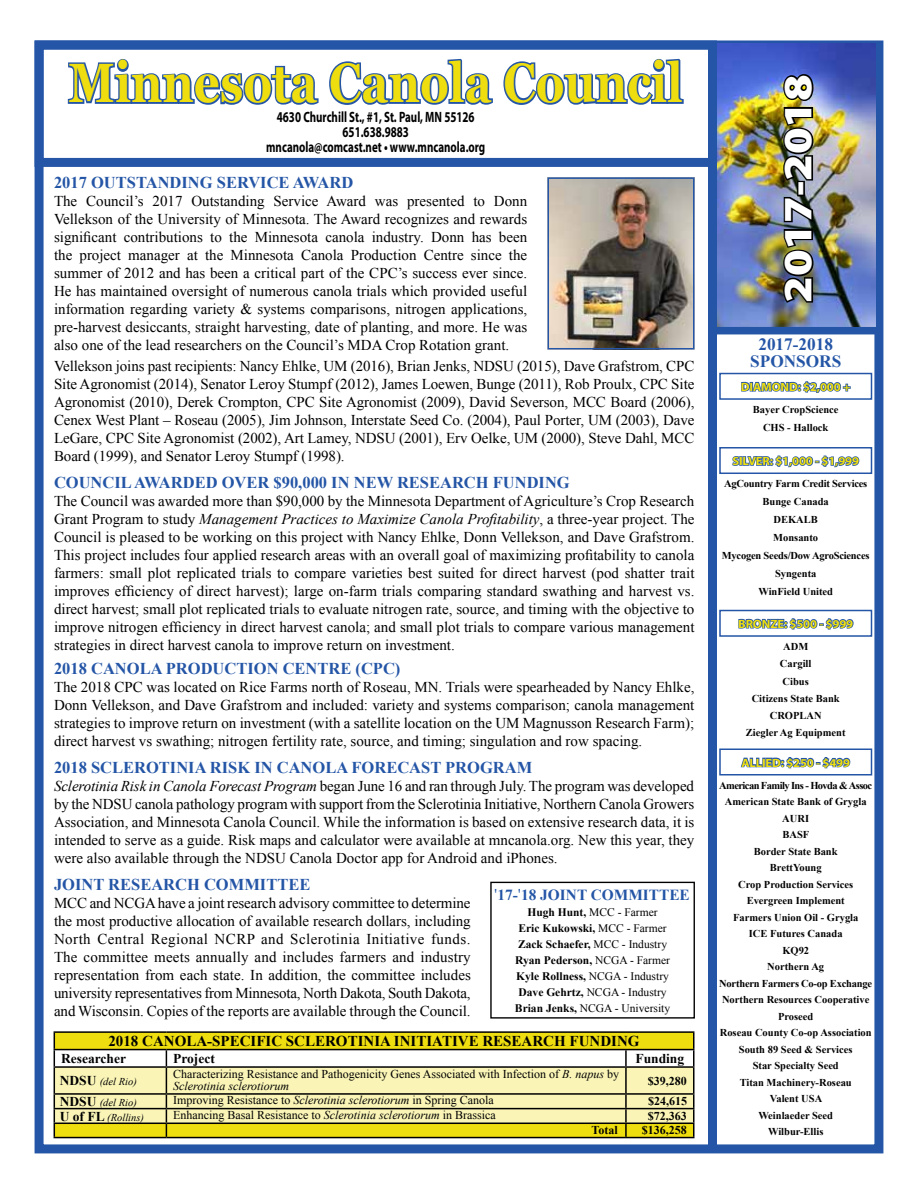
<style>
.page{position:relative;width:918px;height:1188px;background:#fff}
.page>*{position:absolute;margin:0;border:0;box-sizing:border-box;transform-origin:0 0}
.t1{font:700 55.5px "Georgia";color:#efde0f;scale:.82 1}
.t2{font:900 40.5px "Myriad Pro";color:#fff;scale:1.15 1}
.t3{font:700 17.25px/16.5px "Times New Roman";color:#2455a6;text-align:center}
.t4{font:700 16.5px "Times New Roman";color:#2455a6}
.t5{font:700 15.3px "Times New Roman";color:#2455a6}
.t6{font:15px/18px "Times New Roman";color:#000;text-align:justify}
.t7{font:700 15px/15px "Myriad Pro";color:#000;text-align:center;scale:.73 1}
.t8{font:700 15px "Times New Roman";color:#000}
.t9{font:700 13.5px "Times New Roman";color:#000}
.t10{font:12px/12px "Times New Roman";color:#000}
.t11{font:700 12px "Myriad Pro";letter-spacing:-.01em;color:#efde0f;scale:1.05 1}
.t12{font:700 12px "Times New Roman";color:#000}
.t13{font:11.55px/15.9px "Times New Roman";color:#000;text-align:center}
.t14{font:700 10.5px/16.5px "Times New Roman";color:#000;text-align:center}
.t15{font:700 10.5px/18px "Times New Roman";letter-spacing:-.02em;color:#000;text-align:center}
.t16{font:italic 10.5px "Times New Roman";color:#000}
.s1{font-style:italic}
.s2{font-weight:700;font-style:normal;font-size:13.5px}
.s3{font-family:"Adobe Caslon Pro";font-weight:400}
.s4{font-weight:700}
</style>
<div class="page">
<div style="left:35px;top:40px;width:848px;height:1113px;border:9px solid #2455a6"></div>
<div style="left:490px;top:882px;width:205px;height:137px;border:1px solid #000"></div>
<div style="left:708px;top:46px;width:9px;height:1106px;background:#2455a6"></div>
<img style="left:717px;top:44px;width:159px;height:283px">
<img style="left:782px;top:195px;width:33px;height:110px">
<div style="left:797px;top:181px;width:8px;height:15px;border:3px solid #000"></div>
<img style="left:782px;top:73px;width:33px;height:110px">
<div style="left:714px;top:327px;width:164px;height:7px;background:#2455a6"></div>
<svg style="left:67px;top:58px;width:252px;height:47px"></svg>
<svg style="left:329px;top:58px;width:164px;height:47px"></svg>
<svg style="left:503px;top:58px;width:181px;height:47px"></svg>
<div style="left:35px;top:40px;width:682px;height:127px;border:9px solid #2455a6"></div>
<svg style="left:740px;top:372px;width:112px;height:21px"></svg>
<div style="left:719px;top:373px;width:153px;height:27px;border:2px solid #2455a6"></div>
<svg style="left:738px;top:618px;width:116px;height:12px"></svg>
<div style="left:719px;top:610px;width:153px;height:27px;border:2px solid #2455a6"></div>
<svg style="left:740px;top:748px;width:111px;height:21px"></svg>
<div style="left:719px;top:749px;width:153px;height:27px;border:2px solid #2455a6"></div>
<svg style="left:732px;top:455px;width:128px;height:13px"></svg>
<div style="left:719px;top:447px;width:153px;height:27px;border:2px solid #2455a6"></div>
<img style="left:551px;top:180px;width:140px;height:166px">
<div style="left:548px;top:177px;width:146px;height:172px;border:2px solid #2455a6"></div>
<hr style="left:54px;top:1031px;width:112px;height:2px;background:#000">
<hr style="left:166px;top:1031px;width:460px;height:2px;background:#000">
<hr style="left:626px;top:1031px;width:68px;height:2px;background:#000">
<svg style="left:54px;top:1033px;width:640px;height:104px;background:#dad47f"></svg>
<hr style="left:54px;top:1137px;width:112px;height:1px;background:#000">
<hr style="left:166px;top:1137px;width:460px;height:1px;background:#000">
<hr style="left:626px;top:1137px;width:68px;height:1px;background:#000">
<h1 class="t1" style="left:69px;top:47px;width:751px">Minnesota Canola Council</h1>
<p class="t7" style="left:266px;top:109px;width:302px">4630 Churchill St., #1, St. Paul, MN 55126<br>651.638.9883<br>mncanola@comcast.net • www.mncanola.org</p>
<p class="t4" style="left:54px;top:171px;width:301px">2017 OUTSTANDING SERVICE AWARD</p>
<p class="t6" style="left:54px;top:192px;width:475px">The Council’s 2017 Outstanding Service Award was presented to Donn Vellekson of the University of Minnesota. The Award recognizes and rewards significant contributions to the Minnesota canola industry. Donn has been the project manager at the Minnesota Canola Production Centre since the summer of 2012 and has been a critical part of the CPC’s success ever since.<br>He has maintained oversight of numerous canola trials which provided useful information regarding variety &amp; systems comparisons, nitrogen applications, pre-harvest desiccants, straight harvesting, date of planting, and more. He was also one of the lead researchers on the Council’s MDA Crop Rotation grant.</p>
<p class="t6" style="left:54px;top:357px;width:642px">Vellekson joins past recipients: Nancy Ehlke, UM (2016), Brian Jenks, NDSU (2015), Dave Grafstrom, CPC Site Agronomist (2014), Senator Leroy Stumpf (2012), James Loewen, Bunge (2011), Rob Proulx, CPC Site Agronomist (2010), Derek Crompton, CPC Site Agronomist (2009), David Severson, MCC Board (2006), Cenex West Plant – Roseau (2005), Jim Johnson, Interstate Seed Co. (2004), Paul Porter, UM (2003), Dave LeGare, CPC Site Agronomist (2002), Art Lamey, NDSU (2001), Erv Oelke, UM (2000), Steve Dahl, MCC Board (1999), and Senator Leroy Stumpf (1998).</p>
<p class="t4" style="left:54px;top:471px;width:517px">COUNCIL AWARDED OVER $90,000 IN NEW RESEARCH FUNDING</p>
<p class="t6" style="left:54px;top:492px;width:642px">The Council was awarded more than $90,000 by the Minnesota Department of Agriculture’s Crop Research Grant Program to study <span class="s1">Management Practices to Maximize Canola Profitability</span>, a three-year project. The Council is pleased to be working on this project with Nancy Ehlke, Donn Vellekson, and Dave Grafstrom.<br>This project includes four applied research areas with an overall goal of maximizing profitability to canola farmers: small plot replicated trials to compare varieties best suited for direct harvest (pod shatter trait improves efficiency of direct harvest); large on-farm trials comparing standard swathing and harvest vs. direct harvest; small plot replicated trials to evaluate nitrogen rate, source, and timing with the objective to improve nitrogen efficiency in direct harvest canola; and small plot trials to compare various management strategies in direct harvest canola to improve return on investment.</p>
<p class="t4" style="left:54px;top:657px;width:348px">2018 CANOLA PRODUCTION CENTRE (CPC)</p>
<p class="t6" style="left:54px;top:678px;width:642px">The 2018 CPC was located on Rice Farms north of Roseau, MN. Trials were spearheaded by Nancy Ehlke, Donn Vellekson, and Dave Grafstrom and included: variety and systems comparison; canola management strategies to improve return on investment (with a satellite location on the UM Magnusson Research Farm); direct harvest vs swathing; nitrogen fertility rate, source, and timing; singulation and row spacing.</p>
<p class="t4" style="left:54px;top:756px;width:480px">2018 SCLEROTINIA RISK IN CANOLA FORECAST PROGRAM</p>
<p class="t6" style="left:54px;top:777px;width:642px"><span class="s1">Sclerotinia Risk in Canola Forecast Program</span> began June 16 and ran through July. The program was developed by the NDSU canola pathology program with support from the Sclerotinia Initiative, Northern Canola Growers Association, and Minnesota Canola Council. While the information is based on extensive research data, it is intended to serve as a guide. Risk maps and calculator were available at mncanola.org. New this year, they were also available through the NDSU Canola Doctor app for Android and iPhones.</p>
<p class="t4" style="left:54px;top:873px;width:258px">JOINT RESEARCH COMMITTEE</p>
<p class="t6" style="left:54px;top:894px;width:418px">MCC and NCGA have a joint research advisory committee to determine the most productive allocation of available research dollars, including North Central Regional NCRP and Sclerotinia Initiative funds.<br>The committee meets annually and includes farmers and industry representation from each state. In addition, the committee includes university representatives from Minnesota, North Dakota, South Dakota, and Wisconsin. Copies of the reports are available through the Council.</p>
<p class="t8" style="left:108px;top:1031px;width:533px">2018 CANOLA-SPECIFIC SCLEROTINIA INITIATIVE RESEARCH FUNDING</p>
<p class="t9" style="left:61px;top:1049px;width:66px">Researcher</p>
<p class="t9" style="left:173px;top:1049px;width:43px">Project</p>
<p class="t9" style="left:635px;top:1049px;width:50px">Funding</p>
<p class="t16" style="left:60px;top:1074px;width:79px"><span class="s2">NDSU</span> (del Rio)</p>
<p class="t10" style="left:173px;top:1067px;width:447px">Characterizing Resistance and Pathogenicity Genes Associated with Infection of <span class="s1">B. napus</span> by<br><span class="s1">Sclerotinia sclerotiorum</span></p>
<p class="t12" style="left:648px;top:1072px;width:40px">$39,280</p>
<p class="t16" style="left:60px;top:1095px;width:79px"><span class="s2">NDSU</span> (del Rio)</p>
<p class="t10" style="left:173px;top:1094px;width:322px">Improving Resistance to <span class="s1">Sclerotinia sclerotiorum</span> in Spring Canola</p>
<p class="t12" style="left:648px;top:1093px;width:40px">$24,615</p>
<p class="t16" style="left:60px;top:1110px;width:86px"><span class="s2">U of FL</span> (Rollins)</p>
<p class="t10" style="left:173px;top:1109px;width:324px">Enhancing Basal Resistance to <span class="s1">Sclerotinia sclerotiorum</span> in Brassica</p>
<p class="t12" style="left:648px;top:1108px;width:40px">$72,363</p>
<p class="t12" style="left:592px;top:1122px;width:28px">Total</p>
<p class="t12" style="left:642px;top:1122px;width:46px">$136,258</p>
<p class="t5" style="left:494px;top:884px;width:197px"><span class="s3">'</span>17-<span class="s3">'</span>18 JOINT COMMITTEE</p>
<p class="t13" style="left:515px;top:904px;width:157px"><span class="s4">Hugh Hunt,</span> MCC - Farmer<br><span class="s4">Eric Kukowski,</span> MCC - Farmer<br><span class="s4">Zack Schaefer,</span> MCC - Industry<br><span class="s4">Ryan Pederson,</span> NCGA - Farmer<br><span class="s4">Kyle Rollness,</span> NCGA - Industry<br><span class="s4">Dave Gehrtz,</span> NCGA - Industry<br><span class="s4">Brian Jenks,</span> NCGA - University</p>
<h2 class="t2" style="left:775px;top:303px;width:200px;rotate:-90deg">2017-2018</h2>
<p class="t3" style="left:750px;top:336px;width:93px">2017-2018<br>SPONSORS</p>
<p class="t11" style="left:741px;top:379px;width:106px">DIAMOND: $2,000 +</p>
<p class="t14" style="left:753px;top:400px;width:87px;line-height:18px">Bayer CropScience<br>CHS - Hallock</p>
<p class="t11" style="left:733px;top:453px;width:122px">SILVER: $1,000 - $1,999</p>
<p class="t15" style="left:722px;top:475px;width:149px">AgCountry Farm Credit Services<br>Bunge Canada<br>DEKALB<br>Monsanto<br>Mycogen Seeds/Dow AgroSciences<br>Syngenta<br>WinField United</p>
<p class="t11" style="left:738px;top:616px;width:111px">BRONZE: $500 - $999</p>
<p class="t14" style="left:746px;top:638px;width:101px;line-height:17.2px">ADM<br>Cargill<br>Cibus<br>Citizens State Bank<br>CROPLAN<br>Ziegler Ag Equipment</p>
<p class="t11" style="left:741px;top:755px;width:105px">ALLIED: $250 - $499</p>
<p class="t14" style="left:719px;top:777px;width:154px">American Family Ins - Hovda &amp; Assoc<br>American State Bank of Grygla<br>AURI<br>BASF<br>Border State Bank<br>BrettYoung<br>Crop Production Services<br>Evergreen Implement<br>Farmers Union Oil - Grygla<br>ICE Futures Canada<br>KQ92<br>Northern Ag<br>Northern Farmers Co-op Exchange<br>Northern Resources Cooperative<br>Proseed<br>Roseau County Co-op Association<br>South 89 Seed &amp; Services<br>Star Specialty Seed<br>Titan Machinery-Roseau<br>Valent USA<br>Weinlaeder Seed<br>Wilbur-Ellis</p>
</div>
